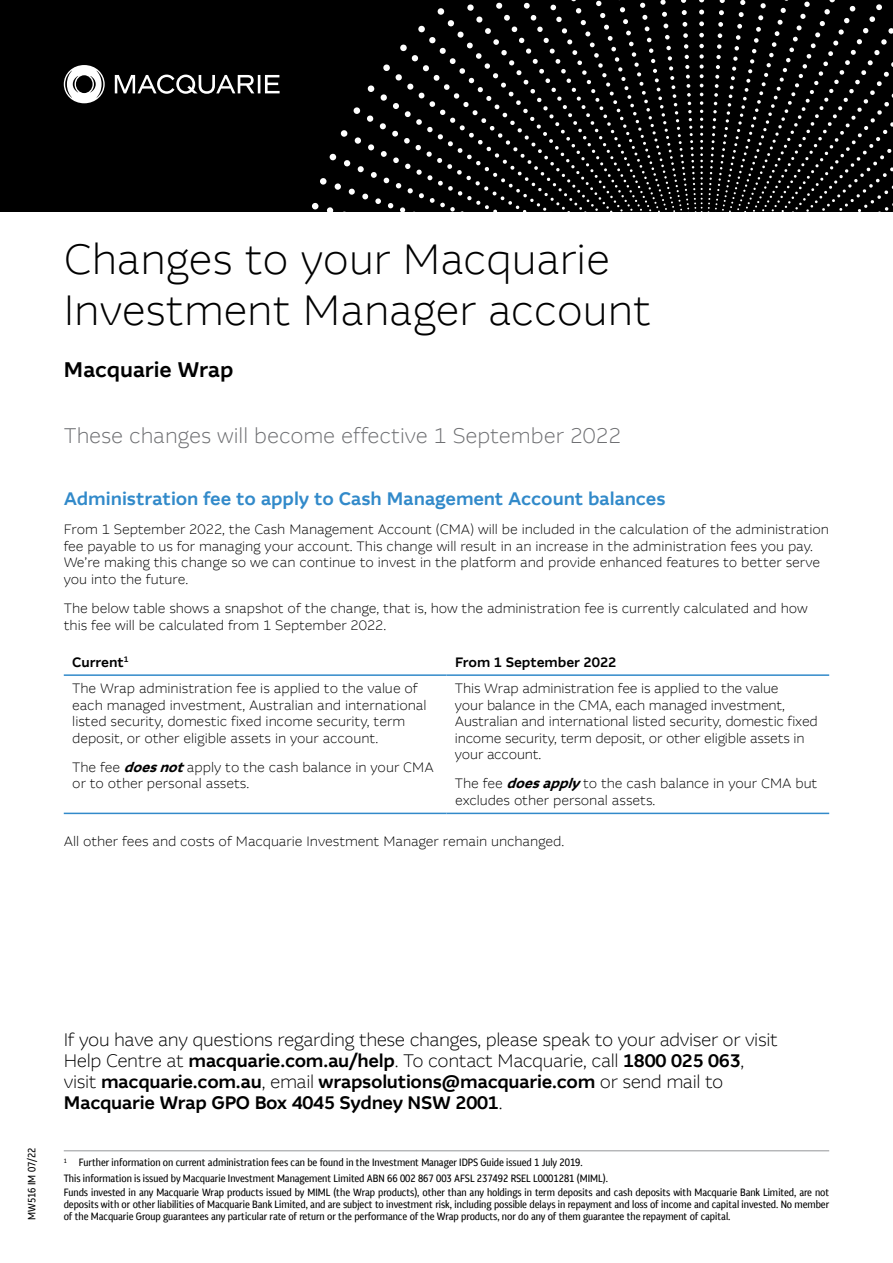
<style>
.page{position:relative;width:893px;height:1263px;background:#fff}
.page>*{position:absolute;margin:0;border:0;box-sizing:border-box;transform-origin:0 0}
.t1{font:300 42px/51px "MCQ Global";color:#000}
.t2{font:300 21px "MCQ Global";color:#6d6e71}
.t3{font:500 21px "MCQ Global";letter-spacing:-.005em;color:#000}
.t4{font:300 18px/21px "MCQ Global";letter-spacing:-.02em;color:#000}
.t5{font:500 18px "MCQ Global";color:#328aca}
.t6{font:300 13.5px/16.5px "MCQ Global";color:#000}
.t7{font:500 13.5px "MCQ Global";letter-spacing:-.01em;color:#000}
.t8{font:condensed 10.5px/12px "MCQ Global";color:#000}
.s1{font-weight:700;font-style:italic}
.s2{font-weight:500}
</style>
<div class="page">
<div style="left:0;top:0;width:893px;height:212px;background:#000"></div>
<svg style="left:381px;top:0;width:501px;height:209px"></svg>
<svg style="left:394px;top:10px;width:488px;height:202px"></svg>
<svg style="left:405px;top:21px;width:488px;height:191px"></svg>
<svg style="left:417px;top:33px;width:476px;height:179px"></svg>
<svg style="left:428px;top:44px;width:465px;height:168px"></svg>
<svg style="left:438px;top:54px;width:455px;height:158px"></svg>
<svg style="left:448px;top:65px;width:445px;height:147px"></svg>
<svg style="left:458px;top:74px;width:435px;height:138px"></svg>
<svg style="left:468px;top:84px;width:425px;height:128px"></svg>
<svg style="left:477px;top:93px;width:416px;height:119px"></svg>
<svg style="left:485px;top:101px;width:408px;height:111px"></svg>
<svg style="left:494px;top:110px;width:399px;height:102px"></svg>
<svg style="left:64px;top:65px;width:216px;height:38px"></svg>
<hr style="left:64px;top:674px;width:382px;height:2px;background:#328aca">
<hr style="left:446px;top:674px;width:383px;height:2px;background:#328aca">
<hr style="left:64px;top:813px;width:382px;height:1px;background:#328aca">
<hr style="left:446px;top:813px;width:383px;height:1px;background:#328aca">
<hr style="left:64px;top:1150px;width:765px;height:1px;background:#939598">
<h1 class="t1" style="left:64px;top:234px;width:589px">Changes to your Macquarie<br>Investment Manager account</h1>
<h2 class="t3" style="left:64px;top:357px;width:171px">Macquarie Wrap</h2>
<h2 class="t2" style="left:64px;top:422px;width:559px">These changes will become effective 1 September 2022</h2>
<h3 class="t5" style="left:64px;top:487px;width:603px">Administration fee to apply to Cash Management Account balances</h3>
<p class="t6" style="left:64px;top:521px;width:767px">From 1 September 2022, the Cash Management Account (CMA) will be included in the calculation of the administration fee payable to us for managing your account. This change will result in an increase in the administration fees you pay.<br>We’re making this change so we can continue to invest in the platform and provide enhanced features to better serve you into the future.</p>
<p class="t6" style="left:64px;top:600px;width:745px">The below table shows a snapshot of the change, that is, how the administration fee is currently calculated and how this fee will be calculated from 1 September 2022.</p>
<p class="t7" style="left:72px;top:653px;width:58px">Current<sup>1</sup></p>
<p class="t7" style="left:455px;top:653px;width:163px">From 1 September 2022</p>
<p class="t6" style="left:72px;top:680px;width:356px">The Wrap administration fee is applied to the value of each managed investment, Australian and international listed security, domestic fixed income security, term deposit, or other eligible assets in your account.</p>
<p class="t6" style="left:72px;top:759px;width:363px">The fee <span class="s1">doesnot</span>apply to the cash balance in your CMA or to other personal assets.</p>
<p class="t6" style="left:455px;top:680px;width:364px">This Wrap administration fee is applied to the value<br>your balance in the CMA, each managed investment, Australian and international listed security, domestic fixed income security, term deposit, or other eligible assets in your account.</p>
<p class="t6" style="left:455px;top:775px;width:364px">The fee <span class="s1">doesapply</span>to the cash balance in your CMA but excludes other personal assets.</p>
<p class="t6" style="left:64px;top:832px;width:502px">All other fees and costs of Macquarie Investment Manager remain unchanged.</p>
<p class="t4" style="left:64px;top:1029px;width:716px">If you have any questions regarding these changes, please speak to your adviser or visit Help Centre at <span class="s2">macquarie.com.au/help</span>. To contact Macquarie, call <span class="s2">1800 025 063</span>, visit <span class="s2">macquarie.com.au</span>, email <span class="s2">wrapsolutions@macquarie.com</span> or send mail to <span class="s2">Macquarie Wrap GPO Box 4045 Sydney NSW 2001</span>.</p>
<p class="t8" style="left:26px;top:1220px;width:74px;rotate:-90deg">MW516 IM 07/22</p>
<p class="t8" style="left:64px;top:1154px;width:546px;line-height:16.2px"><sup>1</sup> Further information on current administration fees can be found in the Investment Manager IDPS Guide issued 1 July 2019.<br>This information is issued by Macquarie Investment Management Limited ABN 66 002 867 003 AFSL 237492 RSEL L0001281 (MIML).</p>
<p class="t8" style="left:64px;top:1187px;width:767px;text-align:justify">Funds invested in any Macquarie Wrap products issued by MIML (the Wrap products), other than any holdings in term deposits and cash deposits with Macquarie Bank Limited, are not deposits with or other liabilities of Macquarie Bank Limited, and are subject to investment risk, including possible delays in repayment and loss of income and capital invested. No member of the Macquarie Group guarantees any particular rate of return or the performance of the Wrap products, nor do any of them guarantee the repayment of capital.</p>
</div>
